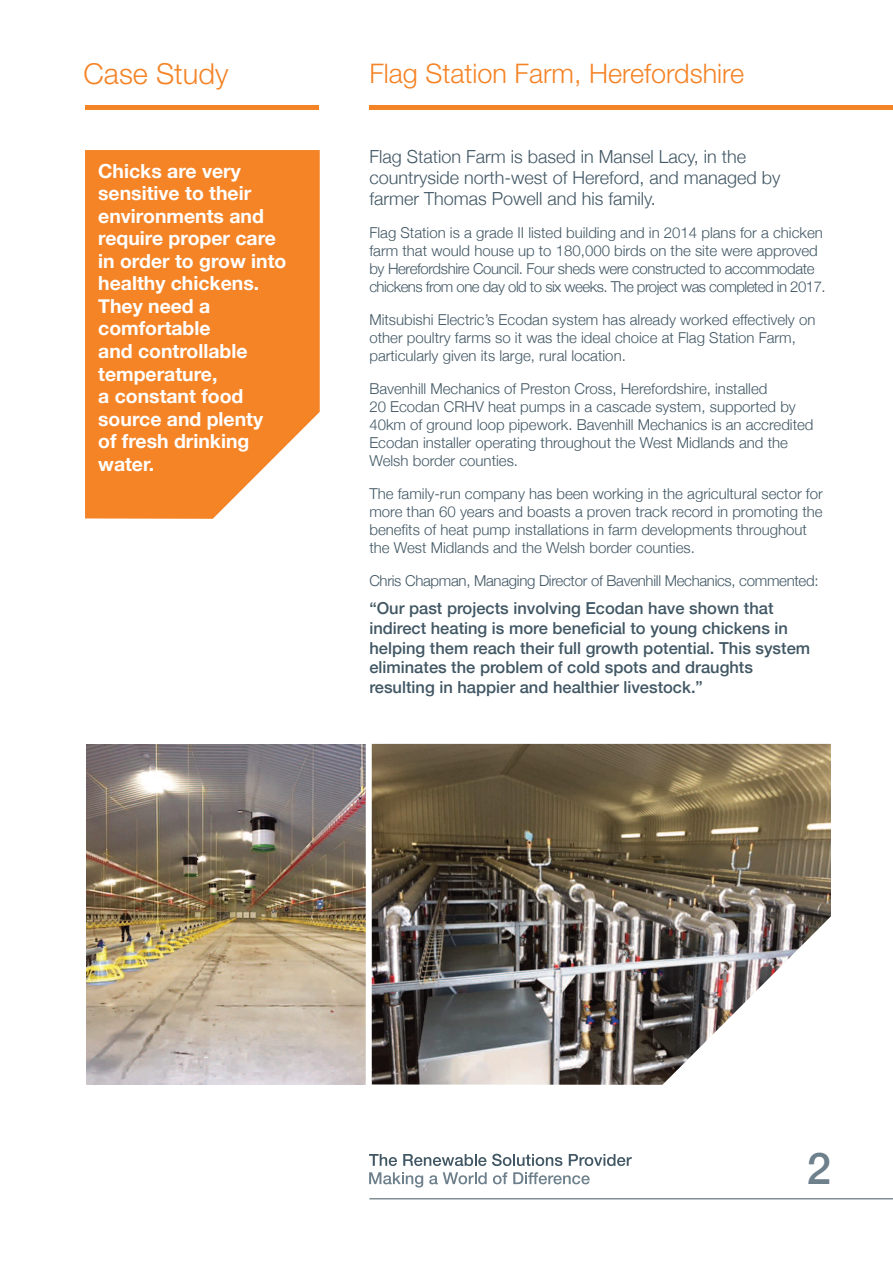
<style>
.page{position:relative;width:893px;height:1263px;background:#fff}
.page>*{position:absolute;margin:0;border:0;box-sizing:border-box;transform-origin:0 0}
.t1{font:500 43.65px "Helvetica Neue";color:#6d808c}
.t2{font:300 28.95px "Helvetica Neue LT Pro";color:#f58427}
.t3{font:300 27px "Helvetica Neue LT Pro";color:#f58427}
.t4{font:700 19.35px/22.5px "Helvetica Neue";color:#fff}
.t5{font:300 18px/21px "Helvetica Neue";color:#415764}
.t6{font:500 16.5px/19.5px "Helvetica Neue";color:#415764}
.t7{font:300 15px/18px "Helvetica Neue";color:#415764}
.t8{font:300 15px/18px "Helvetica Neue";letter-spacing:-.025em;color:#415764}
.t9{font:300 15px "Helvetica Neue";letter-spacing:-.02em;color:#415764}
</style>
<div class="page">
<hr style="left:85px;top:105px;width:234px;height:4px;background:#f58427">
<hr style="left:369px;top:105px;width:524px;height:4px;background:#f58427">
<hr style="left:369px;top:1198px;width:524px;height:1px;background:#415764">
<svg style="left:85px;top:150px;width:235px;height:369px;background:#f58c35"></svg>
<svg style="left:369px;top:1154px;width:28px;height:12px"></svg>
<svg style="left:403px;top:1154px;width:83px;height:12px"></svg>
<svg style="left:492px;top:1154px;width:70px;height:12px"></svg>
<svg style="left:569px;top:1154px;width:63px;height:12px"></svg>
<svg style="left:369px;top:1172px;width:54px;height:15px"></svg>
<svg style="left:429px;top:1172px;width:58px;height:12px"></svg>
<svg style="left:493px;top:1172px;width:14px;height:12px"></svg>
<svg style="left:513px;top:1172px;width:77px;height:12px"></svg>
<img style="left:87px;top:744px;width:744px;height:341px">
<div style="left:366px;top:737px;width:6px;height:351px;background:#fff"></div>
<h2 class="t2" style="left:84px;top:64px;width:146px">Case Study</h2>
<h3 class="t3" style="left:369px;top:64px;width:376px">Flag Station Farm, Herefordshire</h3>
<p class="t4" style="left:98px;top:159px;width:190px">Chicks are very sensitive to their environments and require proper care in order to grow into healthy chickens.<br>They need a comfortable<br>and controllable temperature,<br>a constant food source and plenty<br>of fresh drinking water.</p>
<p class="t5" style="left:369px;top:146px;width:413px">Flag Station Farm is based in Mansel Lacy, in the countryside north-west of Hereford, and managed by farmer Thomas Powell and his family.</p>
<p class="t8" style="left:369px;top:223px;width:458px">Flag Station is a grade II listed building and in 2014 plans for a chicken farm that would house up to 180,000 birds on the site were approved by Herefordshire Council. Four sheds were constructed to accommodate chickens from one day old to six weeks. The project was completed in 2017.</p>
<p class="t7" style="left:369px;top:310px;width:448px">Mitsubishi Electric’s Ecodan system has already worked effectively on other poultry farms so it was the ideal choice at Flag Station Farm, particularly given its large, rural location.</p>
<p class="t7" style="left:369px;top:379px;width:446px">Bavenhill Mechanics of Preston Cross, Herefordshire, installed<br>20 Ecodan CRHV heat pumps in a cascade system, supported by 40km of ground loop pipework. Bavenhill Mechanics is an accredited Ecodan installer operating throughout the West Midlands and the Welsh border counties.</p>
<p class="t7" style="left:369px;top:484px;width:455px">The family-run company has been working in the agricultural sector for more than 60 years and boasts a proven track record in promoting the benefits of heat pump installations in farm developments throughout the West Midlands and the Welsh border counties.</p>
<p class="t9" style="left:369px;top:571px;width:451px">Chris Chapman, Managing Director of Bavenhill Mechanics, commented:</p>
<p class="t6" style="left:369px;top:598px;width:442px">“Our past projects involving Ecodan have shown that indirect heating is more beneficial to young chickens in helping them reach their full growth potential. This system eliminates the problem of cold spots and draughts resulting in happier and healthier livestock.”</p>
<h1 class="t1" style="left:807px;top:1142px;width:26px">2</h1>
</div>
